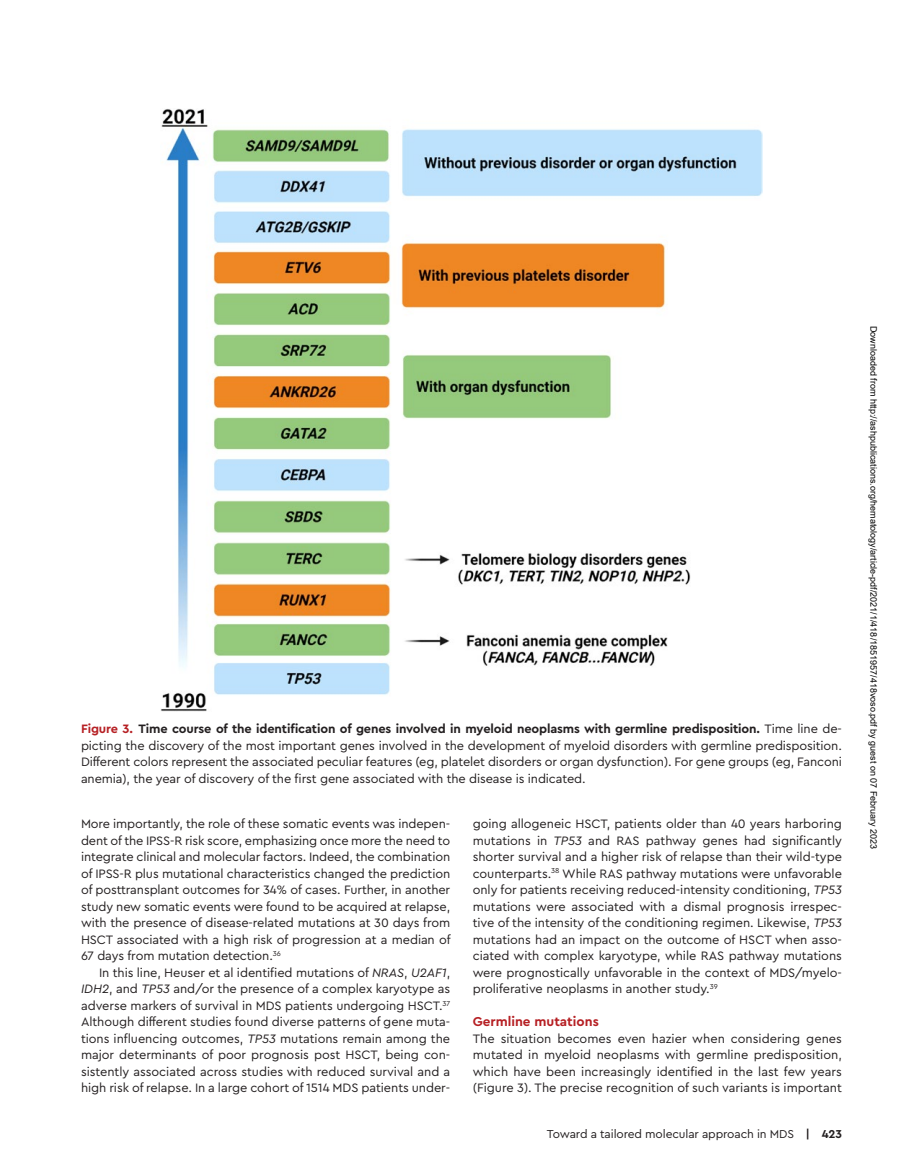
<style>
.page{position:relative;width:905px;height:1175px;background:#fff}
.page>*{position:absolute;margin:0;border:0;box-sizing:border-box;transform-origin:0 0}
.t1{font:700 13.5px "Cera Pro";color:#b62024}
.t2{font:12.75px/16.5px "Cera Pro";letter-spacing:-.005em;color:#231f20;text-align:justify}
.t3{font:12px "Cera Pro";letter-spacing:-.01em;color:#231f20}
.t4{font:9px "Arial";color:#000}
.s1{font-weight:700;color:#b62024}
.s2{font-weight:700}
.s3{font-style:italic}
</style>
<div class="page">
<img style="left:160px;top:109px;width:602px;height:602px">
<p class="t2" style="left:81px;top:720px;width:762px"><span class="s1">Figure 3.</span> <span class="s2">Time course of the identification of genes involved in myeloid neoplasms with germline predisposition.</span> Time line de&shy;picting the discovery of the most important genes involved in the development of myeloid disorders with germline predisposition.<br>Different colors represent the associated peculiar features (eg, platelet disorders or organ dysfunction). For gene groups (eg, Fanconi anemia), the year of discovery of the first gene associated with the disease is indicated.</p>
<p class="t2" style="left:81px;top:815px;width:371px">More importantly, the role of these somatic events was indepen&shy;dent of the IPSS-R risk score, emphasizing once more the need to integrate clinical and molecular factors. Indeed, the combination of IPSS-R plus mutational characteristics changed the prediction of posttransplant outcomes for 34% of cases. Further, in another study new somatic events were found to be acquired at relapse, with the presence of disease-related mutations at 30 days from HSCT associated with a high risk of progression at a median of 67 days from mutation detection.<sup>36</sup></p>
<p class="t2" style="left:81px;top:963px;width:371px;text-indent:18px">In this line, Heuser et al identified mutations of <span class="s3">NRAS</span>, <span class="s3">U2AF1</span>, <span class="s3">IDH2</span>, and <span class="s3">TP53</span> and/or the presence of a complex karyotype as adverse markers of survival in MDS patients undergoing HSCT.<sup>37<br></sup>Although different studies found diverse patterns of gene muta&shy;tions influencing outcomes, <span class="s3">TP53</span> mutations remain among the major determinants of poor prognosis post HSCT, being con&shy;sistently associated across studies with reduced survival and a high risk of relapse. In a large cohort of 1514 MDS patients under-</p>
<p class="t2" style="left:472px;top:815px;width:371px">going allogeneic HSCT, patients older than 40 years harboring mutations in <span class="s3">TP53</span> and RAS pathway genes had signif-i-cantly shorter survival and a higher risk of relapse than their wild-type counterparts.<sup>38</sup> While RAS pathway mutations were unfavorable only for patients receiving reduced-intensity conditioning, <span class="s3">TP53 </span>mutations were associated with a dismal prognosis irrespec&shy;tive of the intensity of the conditioning regimen. Likewise, <span class="s3">TP53 </span>mutations had an impact on the outcome of HSCT when asso&shy;ciated with complex karyotype, while RAS pathway mutations were prognostically unfavorable in the context of MDS/myelo&shy;proliferative neoplasms in another study.<sup>39</sup></p>
<p class="t1" style="left:472px;top:1012px;width:128px">Germline mutations</p>
<p class="t2" style="left:472px;top:1029px;width:371px">The situation becomes even hazier when considering genes mutated in myeloid neoplasms with germline predisposition, which have been increasingly identified in the last few years (Figure 3). The precise recognition of such variants is important</p>
<p class="t3" style="left:547px;top:1126px;width:296px">Toward a tailored molecular approach in MDS <span class="s2">| 423</span></p>
<p class="t4" style="left:877px;top:326px;width:525px;rotate:90deg">Downloaded from http://ashpublications.org/hematology/article-pdf/2021/1/418/1851957/418voso.pdf by guest on 07 February 2023</p>
</div>
